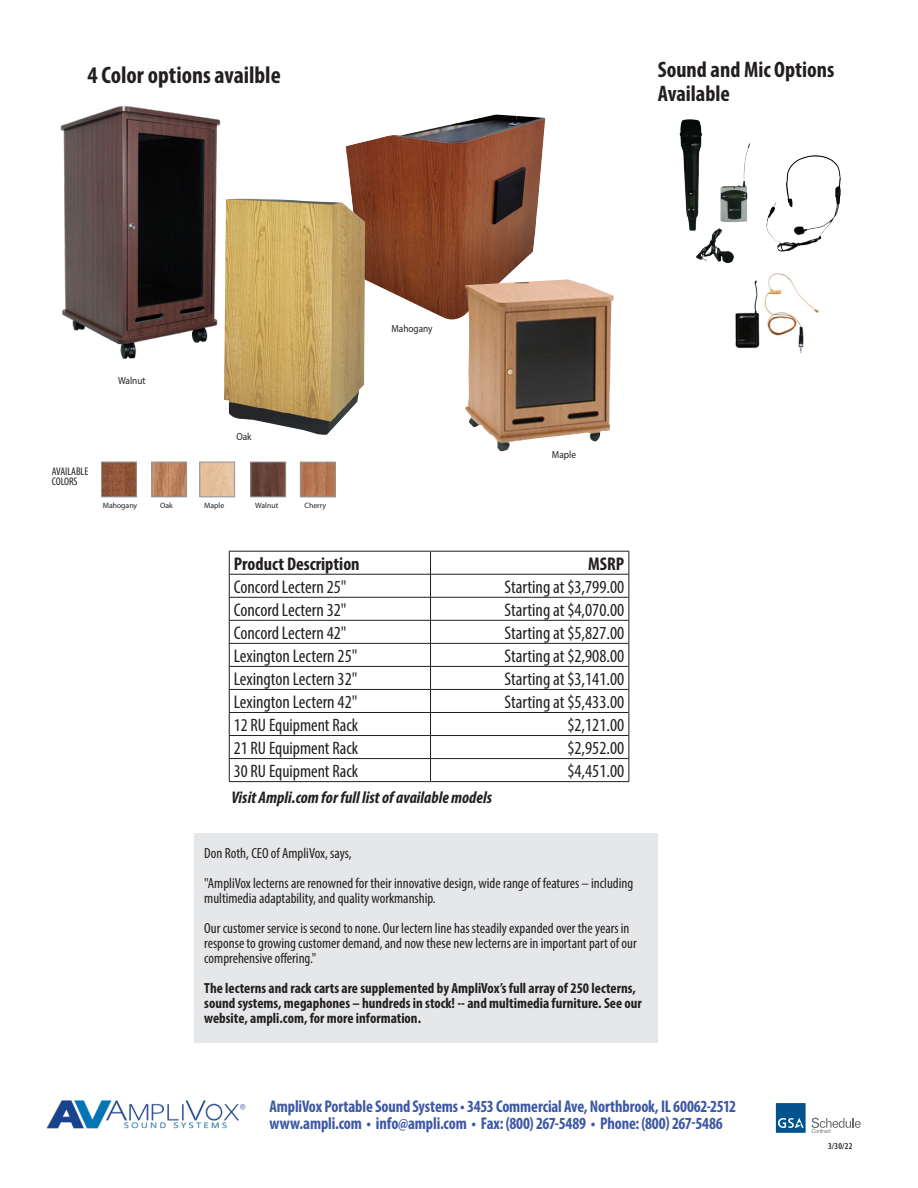
<style>
.page{position:relative;width:918px;height:1188px;background:#fff}
.page>*{position:absolute;margin:0;border:0;box-sizing:border-box;transform-origin:0 0}
.t1{font:700 condensed 24px "Myriad Pro";color:#231f20}
.t2{font:700 condensed 22.5px/24px "Myriad Pro";color:#231f20}
.t3{font:condensed 18.45px "Myriad Pro";color:#231f20}
.t4{font:700 condensed 18.45px "Myriad Pro";color:#231f20}
.t5{font:condensed 18px "Myriad Pro";color:#231f20}
.t6{font:700 condensed 16.95px "Myriad Pro";letter-spacing:-.01em;color:#3c57a6;scale:.96 1}
.t7{font:italic 700 condensed 16.8px "Myriad Pro";color:#231f20}
.t8{font:condensed 14.7px/15px "Myriad Pro";color:#231f20}
.t9{font:700 condensed 14.7px/15px "Myriad Pro";color:#231f20}
.t10{font:condensed 11.1px "Myriad Pro";color:#231f20}
.t11{font:10.35px "Myriad Pro";color:#231f20;scale:.9 1}
.t12{font:600 condensed 9px "Myriad Pro";color:#231f20}
.t13{font:7.8px "Myriad Pro";color:#231f20}
</style>
<div class="page">
<div style="left:195px;top:834px;width:463px;height:209px;background:#e6e7e9"></div>
<svg style="left:776px;top:1103px;width:85px;height:30px"></svg>
<img style="left:46px;top:1100px;width:200px;height:29px">
<hr style="left:431px;top:712px;width:198px;height:1px;background:#231f20">
<hr style="left:431px;top:758px;width:198px;height:1px;background:#231f20">
<hr style="left:229px;top:712px;width:202px;height:1px;background:#231f20">
<hr style="left:229px;top:735px;width:202px;height:1px;background:#231f20">
<hr style="left:229px;top:758px;width:202px;height:1px;background:#231f20">
<hr style="left:229px;top:781px;width:202px;height:1px;background:#231f20">
<hr style="left:431px;top:781px;width:198px;height:1px;background:#231f20">
<hr style="left:229px;top:551px;width:202px;height:1px;background:#231f20">
<svg style="left:229px;top:551px;width:1px;height:230px"></svg>
<hr style="left:431px;top:551px;width:198px;height:1px;background:#231f20">
<svg style="left:430px;top:551px;width:1px;height:230px"></svg>
<hr style="left:229px;top:574px;width:202px;height:1px;background:#231f20">
<hr style="left:431px;top:574px;width:198px;height:1px;background:#231f20">
<hr style="left:229px;top:597px;width:202px;height:1px;background:#231f20">
<hr style="left:431px;top:597px;width:198px;height:1px;background:#231f20">
<hr style="left:229px;top:620px;width:202px;height:1px;background:#231f20">
<hr style="left:431px;top:620px;width:198px;height:1px;background:#231f20">
<hr style="left:229px;top:643px;width:202px;height:1px;background:#231f20">
<hr style="left:431px;top:643px;width:198px;height:1px;background:#231f20">
<hr style="left:229px;top:666px;width:202px;height:1px;background:#231f20">
<hr style="left:431px;top:666px;width:198px;height:1px;background:#231f20">
<hr style="left:229px;top:689px;width:202px;height:1px;background:#231f20">
<hr style="left:431px;top:689px;width:198px;height:1px;background:#231f20">
<hr style="left:431px;top:735px;width:198px;height:1px;background:#231f20">
<svg style="left:629px;top:551px;width:1px;height:230px"></svg>
<img style="left:346px;top:114px;width:199px;height:205px">
<img style="left:735px;top:273px;width:84px;height:80px">
<img style="left:786px;top:156px;width:25px;height:51px">
<img style="left:680px;top:119px;width:16px;height:112px">
<img style="left:60px;top:106px;width:194px;height:254px">
<img style="left:224px;top:199px;width:141px;height:236px">
<img style="left:465px;top:254px;width:149px;height:198px">
<img style="left:154px;top:464px;width:31px;height:31px">
<div style="left:152px;top:462px;width:35px;height:35px;border:1px solid #939598"></div>
<img style="left:253px;top:464px;width:31px;height:31px">
<div style="left:251px;top:462px;width:35px;height:35px;border:1px solid #939598"></div>
<img style="left:202px;top:464px;width:31px;height:31px">
<div style="left:200px;top:462px;width:35px;height:35px;border:1px solid #939598"></div>
<img style="left:302px;top:464px;width:31px;height:31px">
<div style="left:300px;top:462px;width:35px;height:35px;border:1px solid #939598"></div>
<img style="left:103px;top:464px;width:31px;height:31px">
<div style="left:101px;top:462px;width:35px;height:35px;border:1px solid #939598"></div>
<p class="t1" style="left:87px;top:60px;width:195px">4 Color options availble</p>
<p class="t2" style="left:658px;top:57px;width:178px">Sound and Mic Options<br>Available</p>
<p class="t11" style="left:118px;top:374px;width:32px">Walnut</p>
<p class="t11" style="left:391px;top:322px;width:47px">Mahogany</p>
<p class="t10" style="left:52px;top:465px;width:38px">AVAILABLE</p>
<p class="t10" style="left:52px;top:475px;width:27px">COLORS</p>
<p class="t11" style="left:236px;top:430px;width:18px">Oak</p>
<p class="t13" style="left:103px;top:500px;width:36px">Mahogany</p>
<p class="t13" style="left:160px;top:500px;width:14px">Oak</p>
<p class="t13" style="left:204px;top:500px;width:22px">Maple</p>
<p class="t13" style="left:255px;top:500px;width:25px">Walnut</p>
<p class="t13" style="left:305px;top:500px;width:23px">Cherry</p>
<p class="t11" style="left:552px;top:448px;width:28px">Maple</p>
<p class="t4" style="left:234px;top:552px;width:127px">Product Description</p>
<p class="t4" style="left:588px;top:552px;width:38px">MSRP</p>
<p class="t3" style="left:234px;top:575px;width:114px">Concord Lectern 25"</p>
<p class="t3" style="left:505px;top:575px;width:121px">Starting at $3,799.00</p>
<p class="t3" style="left:234px;top:598px;width:114px">Concord Lectern 32"</p>
<p class="t3" style="left:505px;top:598px;width:121px">Starting at $4,070.00</p>
<p class="t3" style="left:234px;top:621px;width:114px">Concord Lectern 42"</p>
<p class="t3" style="left:505px;top:621px;width:121px">Starting at $5,827.00</p>
<p class="t3" style="left:234px;top:645px;width:125px">Lexington Lectern 25"</p>
<p class="t3" style="left:505px;top:645px;width:121px">Starting at $2,908.00</p>
<p class="t3" style="left:234px;top:668px;width:125px">Lexington Lectern 32"</p>
<p class="t3" style="left:505px;top:668px;width:121px">Starting at $3,141.00</p>
<p class="t3" style="left:234px;top:691px;width:125px">Lexington Lectern 42"</p>
<p class="t3" style="left:505px;top:691px;width:121px">Starting at $5,433.00</p>
<p class="t5" style="left:234px;top:714px;width:126px">12 RU Equipment Rack</p>
<p class="t3" style="left:567px;top:714px;width:58px">$2,121.00</p>
<p class="t5" style="left:234px;top:737px;width:126px">21 RU Equipment Rack</p>
<p class="t3" style="left:567px;top:737px;width:58px">$2,952.00</p>
<p class="t5" style="left:234px;top:760px;width:126px">30 RU Equipment Rack</p>
<p class="t3" style="left:567px;top:760px;width:58px">$4,451.00</p>
<p class="t7" style="left:231px;top:787px;width:262px">Visit Ampli.com for full list of available models</p>
<p class="t8" style="left:204px;top:846px;width:149px">Don Roth, CEO of AmpliVox, says,</p>
<p class="t8" style="left:204px;top:876px;width:431px">"AmpliVox lecterns are renowned for their innovative design, wide range of features – including</p>
<p class="t8" style="left:204px;top:891px;width:233px">multimedia adaptability, and quality workmanship.</p>
<p class="t8" style="left:204px;top:921px;width:434px">Our customer service is second to none. Our lectern line has steadily expanded over the years in response to growing customer demand, and now these new lecterns are in important part of our comprehensive offering."</p>
<p class="t9" style="left:204px;top:980px;width:439px">The lecterns and rack carts are supplemented by AmpliVox’s full array of 250 lecterns, sound systems, megaphones – hundreds in stock! -- and multimedia furniture. See our website, ampli.com, for more information.</p>
<p class="t6" style="left:270px;top:1096px;width:488px">AmpliVox Portable Sound Systems • 3453 Commercial Ave, Northbrook, IL 60062-2512</p>
<p class="t6" style="left:270px;top:1113px;width:474px">www.ampli.com • info@ampli.com • Fax: (800) 267-5489 • Phone: (800) 267-5486</p>
<p class="t12" style="left:828px;top:1140px;width:26px">3/30/22</p>
</div>
